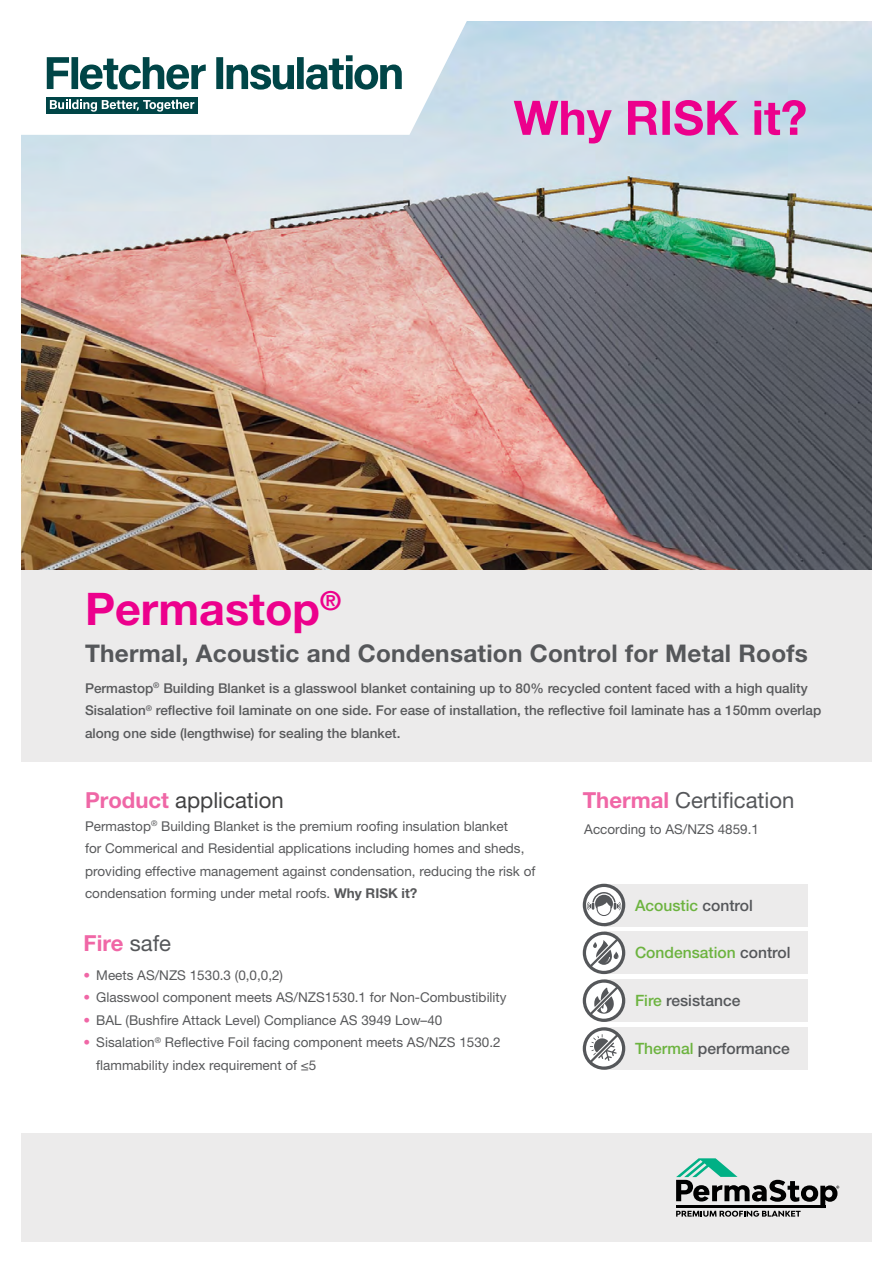
<style>
.page{position:relative;width:893px;height:1263px;background:#fff}
.page>*{position:absolute;margin:0;border:0;box-sizing:border-box;transform-origin:0 0}
.t1{font:700 45px "Helvetica Neue LT Pro";color:#ec008c}
.t2{font:700 24.3px "Helvetica Neue LT Pro";letter-spacing:.01em;color:#55575a}
.t3{font:22.2px "Helvetica Neue LT Pro";color:#55575a}
.t4{font:22.2px "Helvetica Neue LT Pro";color:#424243}
.t5{font:700 22.2px "Helvetica Neue LT Pro";color:#f067a6}
.t6{font:500 15.6px "Helvetica Neue LT Pro";color:#6cb33f}
.t7{font:500 15.6px "Helvetica Neue LT Pro";color:#55575a}
.t8{font:13.5px/22.5px "Helvetica Neue LT Pro";color:#58595b}
.t9{font:500 13.5px/22.5px "Helvetica Neue LT Pro";color:#58595b}
.s1{font-weight:700;color:#ef67a6}
.s2{font-weight:700}
.s3{font-weight:400;color:#55575a}
.s4{color:#f067a6}
.s5{font-weight:700;color:#f067a6}
.s6{color:#55575a}
.s7{color:#6cb33f}
</style>
<div class="page">
<img style="left:21px;top:21px;width:851px;height:549px">
<div style="left:21px;top:1133px;width:851px;height:109px;background:#ecebeb"></div>
<div style="left:21px;top:570px;width:851px;height:191px;background:#ecebeb"></div>
<div style="left:604px;top:1027px;width:204px;height:43px;background:#ecebeb"></div>
<div style="left:604px;top:979px;width:204px;height:43px;background:#ecebeb"></div>
<div style="left:604px;top:931px;width:204px;height:43px;background:#ecebeb"></div>
<div style="left:604px;top:884px;width:204px;height:42px;background:#ecebeb"></div>
<svg style="left:583px;top:884px;width:42px;height:186px"></svg>
<svg style="left:514px;top:100px;width:292px;height:43px;background:#d68ec7"></svg>
<svg style="left:676px;top:1158px;width:163px;height:59px"></svg>
<hr style="left:676px;top:1205px;width:149px;height:3px;background:#000">
<svg style="left:21px;top:21px;width:448px;height:114px"></svg>
<svg style="left:47px;top:55px;width:355px;height:35px"></svg>
<div style="left:47px;top:97px;width:151px;height:17px;background:#004547"></div>
<svg style="left:50px;top:99px;width:144px;height:13px"></svg>
<h1 class="t1" style="left:85px;top:581px;width:257px">Permastop<sup>®</sup></h1>
<h2 class="t2" style="left:85px;top:638px;width:724px">Thermal, Acoustic and Condensation Control for Metal Roofs</h2>
<p class="t9" style="left:85px;top:676px;width:738px">Permastop<sup>®</sup> Building Blanket is a glasswool blanket containing up to 80% recycled content faced with a high quality<br>Sisalation<sup>®</sup> reflective foil laminate on one side. For ease of installation, the reflective foil laminate has a 150mm overlap along one side (lengthwise) for sealing the blanket.</p>
<h3 class="t4" style="left:85px;top:787px;width:200px"><span class="s1">Product</span> application</h3>
<p class="t8" style="left:85px;top:814px;width:452px">Permastop<sup>®</sup> Building Blanket is the premium roofing insulation blanket<br>for Commerical and Residential applications including homes and sheds, providing effective management against condensation, reducing the risk of condensation forming under metal roofs. <span class="s2">Why RISK it?</span></p>
<h3 class="t5" style="left:84px;top:929px;width:89px">Fire <span class="s3">safe</span></h3>
<p class="t8" style="left:84px;top:963px;width:201px"><span class="s4">•</span> Meets AS/NZS 1530.3 (0,0,0,2)</p>
<p class="t8" style="left:84px;top:986px;width:425px"><span class="s4">•</span> Glasswool component meets AS/NZS1530.1 for Non-Combustibility</p>
<p class="t8" style="left:84px;top:1008px;width:360px"><span class="s4">•</span> BAL (Bushfire Attack Level) Compliance AS 3949 Low–40</p>
<p class="t8" style="left:96px;top:1031px;width:406px;text-indent:-13px"><span class="s4">•</span> Sisalation<sup>®</sup> Reflective Foil facing component meets AS/NZS 1530.2 flammability index requirement of ≤5</p>
<h3 class="t3" style="left:583px;top:787px;width:213px"><span class="s5">Thermal</span> Certification</h3>
<p class="t8" style="left:584px;top:817px;width:176px">According to AS/NZS 4859.1</p>
<p class="t6" style="left:635px;top:896px;width:119px">Acoustic <span class="s6">control</span></p>
<p class="t6" style="left:635px;top:943px;width:157px">Condensation <span class="s6">control</span></p>
<p class="t7" style="left:635px;top:991px;width:107px"><span class="s7">Fire</span> resistance</p>
<p class="t7" style="left:635px;top:1039px;width:156px"><span class="s7">Thermal</span> performance</p>
</div>
